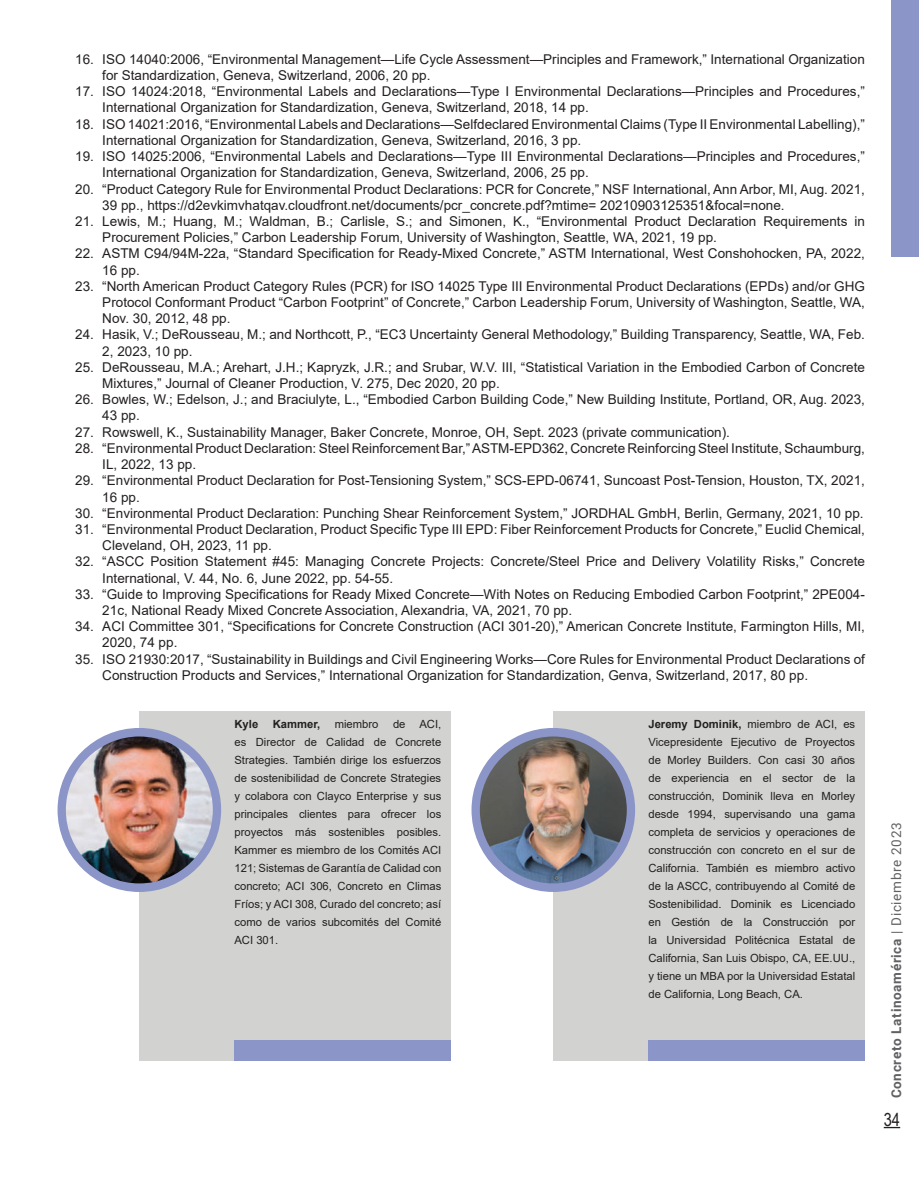
<style>
.page{position:relative;width:919px;height:1187px;background:#fff}
.page>*{position:absolute;margin:0;border:0;box-sizing:border-box;transform-origin:0 0}
.t1{font:18px "Arial Narrow";color:#231f20}
.t2{font:13.5px/16.2px "Arial";color:#231f20}
.t3{font:700 13.5px "Roboto";letter-spacing:.05em;color:#616164}
.t4{font:11.25px/18px "Arial";color:#231f20;text-align:justify}
.t5{font:700 11.25px "Arial";color:#231f20}
.s1{font-weight:700}
.s2{font-weight:400}
</style>
<div class="page">
<svg style="left:883px;top:1126px;width:17px;height:2px"></svg>
<div style="left:140px;top:711px;width:311px;height:349px;background:#d2d3d0"></div>
<div style="left:58px;top:728px;width:163px;height:163px;background:#8b95c7;border-radius:50%"></div>
<img style="left:66px;top:736px;width:147px;height:147px;border-radius:73px">
<div style="left:234px;top:1040px;width:217px;height:20px;background:#8b95c7"></div>
<div style="left:553px;top:711px;width:311px;height:349px;background:#d2d3d0"></div>
<div style="left:471px;top:728px;width:164px;height:163px;background:#8b95c7;border-radius:50%"></div>
<img style="left:480px;top:736px;width:146px;height:147px;border-radius:73px">
<div style="left:648px;top:1040px;width:216px;height:20px;background:#8b95c7"></div>
<div style="left:891px;top:0;width:27px;height:256px;background:#8b95c7"></div>
<p class="t2" style="left:102px;top:51px;width:764px;text-indent:-27px">16. ISO 14040:2006, “Environmental Management—Life Cycle Assessment—Principles and Framework,” International Organization for Standardization, Geneva, Switzerland, 2006, 20 pp.</p>
<p class="t2" style="left:102px;top:83px;width:764px;text-indent:-27px">17. ISO 14024:2018, “Environmental Labels and Declarations—Type I Environmental Declarations—Principles and Procedures,”<br>International Organization for Standardization, Geneva, Switzerland, 2018, 14 pp.</p>
<p class="t2" style="left:102px;top:116px;width:764px;text-indent:-27px">18. ISO 14021:2016, “Environmental Labels and Declarations—Selfdeclared Environmental Claims (Type II Environmental Labelling),”<br>International Organization for Standardization, Geneva, Switzerland, 2016, 3 pp.</p>
<p class="t2" style="left:102px;top:148px;width:764px;text-indent:-27px">19. ISO 14025:2006, “Environmental Labels and Declarations—Type III Environmental Declarations—Principles and Procedures,”<br>International Organization for Standardization, Geneva, Switzerland, 2006, 25 pp.</p>
<p class="t2" style="left:102px;top:181px;width:764px;text-indent:-27px">20. “Product Category Rule for Environmental Product Declarations: PCR for Concrete,” NSF International, Ann Arbor, MI, Aug. 2021,<br>39 pp., https://d2evkimvhatqav.cloudfront.net/documents/pcr_concrete.pdf?mtime= 20210903125351&amp;focal=none.</p>
<p class="t2" style="left:102px;top:213px;width:764px;text-indent:-27px">21. Lewis, M.; Huang, M.; Waldman, B.; Carlisle, S.; and Simonen, K., “Environmental Product Declaration Requirements in<br>Procurement Policies,” Carbon Leadership Forum, University of Washington, Seattle, WA, 2021, 19 pp.</p>
<p class="t2" style="left:102px;top:245px;width:764px;text-indent:-27px">22. ASTM C94/94M-22a, “Standard Specification for Ready-Mixed Concrete,” ASTM International, West Conshohocken, PA, 2022,<br>16 pp.</p>
<p class="t2" style="left:102px;top:278px;width:764px;text-align:justify;text-indent:-27px">23. “North American Product Category Rules (PCR) for ISO 14025 Type III Environmental Product Declarations (EPDs) and/or GHG Protocol Conformant Product “Carbon Footprint” of Concrete,” Carbon Leadership Forum, University of Washington, Seattle, WA, Nov. 30, 2012, 48 pp.</p>
<p class="t2" style="left:102px;top:326px;width:764px;text-indent:-27px">24. Hasik, V.; DeRousseau, M.; and Northcott, P., “EC3 Uncertainty General Methodology,” Building Transparency, Seattle, WA, Feb.<br>2, 2023, 10 pp.</p>
<p class="t2" style="left:102px;top:359px;width:764px;text-indent:-27px">25. DeRousseau, M.A.; Arehart, J.H.; Kapryzk, J.R.; and Srubar, W.V. III, “Statistical Variation in the Embodied Carbon of Concrete<br>Mixtures,” Journal of Cleaner Production, V. 275, Dec 2020, 20 pp.</p>
<p class="t2" style="left:102px;top:391px;width:764px;text-indent:-27px">26. Bowles, W.; Edelson, J.; and Braciulyte, L., “Embodied Carbon Building Code,” New Building Institute, Portland, OR, Aug. 2023,<br>43 pp.</p>
<p class="t2" style="left:75px;top:424px;width:656px">27. Rowswell, K., Sustainability Manager, Baker Concrete, Monroe, OH, Sept. 2023 (private communication).</p>
<p class="t2" style="left:102px;top:440px;width:764px;text-indent:-27px">28. “Environmental Product Declaration: Steel Reinforcement Bar,” ASTM-EPD362, Concrete Reinforcing Steel Institute, Schaumburg,<br>IL, 2022, 13 pp.</p>
<p class="t2" style="left:102px;top:472px;width:764px;text-indent:-27px">29. “Environmental Product Declaration for Post-Tensioning System,” SCS-EPD-06741, Suncoast Post-Tension, Houston, TX, 2021,<br>16 pp.</p>
<p class="t2" style="left:75px;top:505px;width:789px">30. “Environmental Product Declaration: Punching Shear Reinforcement System,” JORDHAL GmbH, Berlin, Germany, 2021, 10 pp.</p>
<p class="t2" style="left:102px;top:521px;width:764px;text-indent:-27px">31. “Environmental Product Declaration, Product Specific Type III EPD: Fiber Reinforcement Products for Concrete,” Euclid Chemical,<br>Cleveland, OH, 2023, 11 pp.</p>
<p class="t2" style="left:102px;top:553px;width:764px;text-indent:-27px">32. “ASCC Position Statement #45: Managing Concrete Projects: Concrete/Steel Price and Delivery Volatility Risks,” Concrete<br>International, V. 44, No. 6, June 2022, pp. 54-55.</p>
<p class="t2" style="left:102px;top:586px;width:764px;text-indent:-27px">33. “Guide to Improving Specifications for Ready Mixed Concrete—With Notes on Reducing Embodied Carbon Footprint,” 2PE004-<br>21c, National Ready Mixed Concrete Association, Alexandria, VA, 2021, 70 pp.</p>
<p class="t2" style="left:102px;top:618px;width:764px;text-indent:-27px">34. ACI Committee 301, “Specifications for Concrete Construction (ACI 301-20),” American Concrete Institute, Farmington Hills, MI,<br>2020, 74 pp.</p>
<p class="t2" style="left:102px;top:650px;width:764px;text-indent:-27px">35. ISO 21930:2017, “Sustainability in Buildings and Civil Engineering Works—Core Rules for Environmental Product Declarations of<br>Construction Products and Services,” International Organization for Standardization, Genva, Switzerland, 2017, 80 pp.</p>
<p class="t5" style="left:234px;top:715px;width:25px">Kyle</p>
<p class="t5" style="left:273px;top:715px;width:49px">Kammer,</p>
<p class="t4" style="left:335px;top:714px;width:45px">miembro</p>
<p class="t4" style="left:234px;top:714px;width:208px;text-indent:158px">de ACI, es Director de Calidad de Concrete Strategies. También dirige los esfuerzos de sostenibilidad de Concrete Strategies y colabora con Clayco Enterprise y sus principales clientes para ofrecer los proyectos más sostenibles posibles.<br>Kammer es miembro de los Comités ACI 121; Sistemas de Garantía de Calidad con concreto; ACI 306, Concreto en Climas Fríos; y ACI 308, Curado del concreto; así como de varios subcomités del Comité ACI 301.</p>
<p class="t4" style="left:648px;top:714px;width:208px"><span class="s1">Jeremy Dominik,</span> miembro de ACI, es Vicepresidente Ejecutivo de Proyectos de Morley Builders. Con casi 30 años de experiencia en el sector de la construcción, Dominik lleva en Morley desde 1994, supervisando una gama completa de servicios y operaciones de construcción con concreto en el sur de California. También es miembro activo de la ASCC, contribuyendo al Comité de Sostenibilidad. Dominik es Licenciado en Gestión de la Construcción por la Universidad Politécnica Estatal de California, San Luis Obispo, CA, EE.UU., y tiene un MBA por la Universidad Estatal de California, Long Beach, CA.</p>
<p class="t3" style="left:886px;top:1098px;width:277px;rotate:-90deg">Concreto Latinoamérica <span class="s2">| Diciembre 2023</span></p>
<h1 class="t1" style="left:883px;top:1105px;width:18px">34</h1>
</div>
